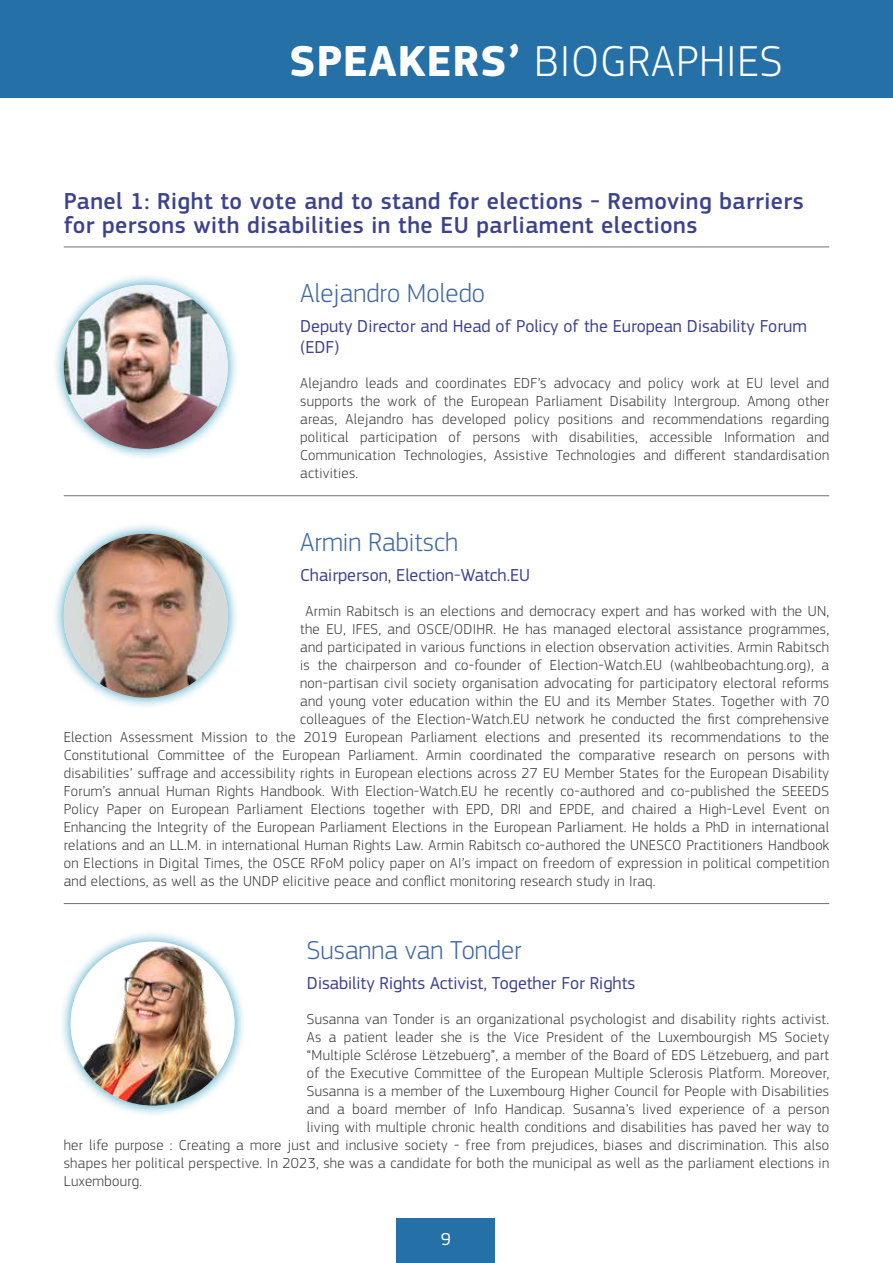
<style>
.page{position:relative;width:893px;height:1263px;background:#fff}
.page>*{position:absolute;margin:0;border:0;box-sizing:border-box;transform-origin:0 0}
.H1{font:300 45px "EC Square Sans Pro";letter-spacing:.02em;color:#fff}
.Bio_Title{font:300 27px "EC Square Sans Pro";color:#3f68a5}
.Speakers_session{font:500 24px/24px "EC Square Sans Pro";letter-spacing:.02em;color:#3d428d}
.Bio_function{font:18px/21px "EC Square Sans Pro";color:#3d428d}
.t1{font:18px "EC Square Sans Pro";color:#fff}
.txt{font:300 15px/18px "EC Square Sans Pro";letter-spacing:.02em;color:#3c3c3b;text-align:justify}
.s1{font-weight:700}
</style>
<div class="page">
<div style="left:0;top:0;width:893px;height:98px;background:#2470a7"></div>
<div style="left:396px;top:1218px;width:99px;height:45px;background:#2470a7"></div>
<hr style="left:64px;top:247px;width:765px;height:1px;background:#706f6f">
<hr style="left:64px;top:495px;width:765px;height:1px;background:#706f6f">
<hr style="left:64px;top:903px;width:765px;height:1px;background:#706f6f">
<div style="left:52px;top:273px;width:188px;height:188px;background:#0086af;opacity:.75"></div>
<img style="left:64px;top:285px;width:164px;height:164px;border-radius:82px">
<div style="left:52px;top:522px;width:188px;height:187px;background:#0086af;opacity:.75"></div>
<img style="left:64px;top:534px;width:164px;height:164px;border-radius:82px">
<div style="left:59px;top:930px;width:187px;height:187px;background:#0086af;opacity:.75"></div>
<img style="left:71px;top:941px;width:164px;height:164px;border-radius:82px">
<p class="H1" style="left:289px;top:35px;width:495px"><span class="s1">SPEAKERS’</span> BIOGRAPHIES</p>
<h3 class="Speakers_session" style="left:64px;top:190px;width:741px">Panel 1: Right to vote and to stand for elections - Removing barriers for persons with disabilities in the EU parliament elections</h3>
<h2 class="Bio_Title" style="left:300px;top:278px;width:186px">Alejandro Moledo</h2>
<p class="Bio_function" style="left:300px;top:316px;width:508px">Deputy Director and Head of Policy of the European Disability Forum (EDF)</p>
<p class="txt" style="left:300px;top:374px;width:531px">Alejandro leads and coordinates EDF’s advocacy and policy work at EU level and supports the work of the European Parliament Disability Intergroup. Among other areas, Alejandro has developed policy positions and recommendations regarding political participation of persons with disabilities, accessible Information and Communication Technologies, Assistive Technologies and different standardisation activities.</p>
<h2 class="Bio_Title" style="left:300px;top:526px;width:159px">Armin Rabitsch</h2>
<p class="Bio_function" style="left:300px;top:564px;width:231px">Chairperson, Election-Watch.EU</p>
<p class="txt" style="left:306px;top:602px;width:525px">Armin Rabitsch is an elections and democracy expert and has worked with the UN,</p>
<p class="txt" style="left:300px;top:620px;width:530px">the EU, IFES, and OSCE/ODIHR. He has managed electoral assistance programmes,</p>
<p class="txt" style="left:300px;top:638px;width:530px">and participated in various functions in election observation activities. Armin Rabitsch</p>
<p class="txt" style="left:300px;top:656px;width:531px">is the chairperson and co-founder of Election-Watch.EU (wahlbeobachtung.org), a</p>
<p class="txt" style="left:300px;top:674px;width:530px">non-partisan civil society organisation advocating for participatory electoral reforms</p>
<p class="txt" style="left:300px;top:692px;width:530px">and young voter education within the EU and its Member States. Together with 70</p>
<p class="txt" style="left:300px;top:710px;width:530px">colleagues of the Election-Watch.EU network he conducted the first comprehensive</p>
<p class="txt" style="left:64px;top:728px;width:767px">Election Assessment Mission to the 2019 European Parliament elections and presented its recommendations to the</p>
<p class="txt" style="left:64px;top:746px;width:767px">Constitutional Committee of the European Parliament. Armin coordinated the comparative research on persons with</p>
<p class="txt" style="left:64px;top:764px;width:767px">disabilities’ suffrage and accessibility rights in European elections across 27 EU Member States for the European Disability</p>
<p class="txt" style="left:64px;top:782px;width:767px">Forum’s annual Human Rights Handbook. With Election-Watch.EU he recently co-authored and co-published the SEEEDS</p>
<p class="txt" style="left:64px;top:800px;width:767px">Policy Paper on European Parliament Elections together with EPD, DRI and EPDE, and chaired a High-Level Event on</p>
<p class="txt" style="left:64px;top:818px;width:767px">Enhancing the Integrity of the European Parliament Elections in the European Parliament. He holds a PhD in international</p>
<p class="txt" style="left:64px;top:836px;width:767px">relations and an LL.M. in international Human Rights Law. Armin Rabitsch co-authored the UNESCO Practitioners Handbook</p>
<p class="txt" style="left:64px;top:854px;width:767px">on Elections in Digital Times, the OSCE RFoM policy paper on AI’s impact on freedom of expression in political competition</p>
<p class="txt" style="left:64px;top:872px;width:593px">and elections, as well as the UNDP elicitive peace and conflict monitoring research study in Iraq.</p>
<h2 class="Bio_Title" style="left:307px;top:934px;width:216px">Susanna van Tonder</h2>
<p class="Bio_function" style="left:307px;top:972px;width:330px">Disability Rights Activist, Together For Rights</p>
<p class="txt" style="left:307px;top:1009px;width:524px">Susanna van Tonder is an organizational psychologist and disability rights activist.</p>
<p class="txt" style="left:307px;top:1027px;width:524px">As a patient leader she is the Vice President of the Luxembourgish MS Society</p>
<p class="txt" style="left:307px;top:1045px;width:524px">“Multiple Sclérose Lëtzebuerg”, a member of the Board of EDS Lëtzebuerg, and part</p>
<p class="txt" style="left:307px;top:1063px;width:524px">of the Executive Committee of the European Multiple Sclerosis Platform. Moreover,</p>
<p class="txt" style="left:307px;top:1081px;width:524px">Susanna is a member of the Luxembourg Higher Council for People with Disabilities</p>
<p class="txt" style="left:307px;top:1099px;width:524px">and a board member of Info Handicap. Susanna’s lived experience of a person</p>
<p class="txt" style="left:307px;top:1117px;width:524px">living with multiple chronic health conditions and disabilities has paved her way to</p>
<p class="txt" style="left:64px;top:1135px;width:767px">her life purpose : Creating a more just and inclusive society - free from prejudices, biases and discrimination. This also</p>
<p class="txt" style="left:64px;top:1153px;width:767px">shapes her political perspective. In 2023, she was a candidate for both the municipal as well as the parliament elections in</p>
<p class="txt" style="left:64px;top:1171px;width:80px">Luxembourg.</p>
<p class="t1" style="left:441px;top:1228px;width:12px">9</p>
</div>
